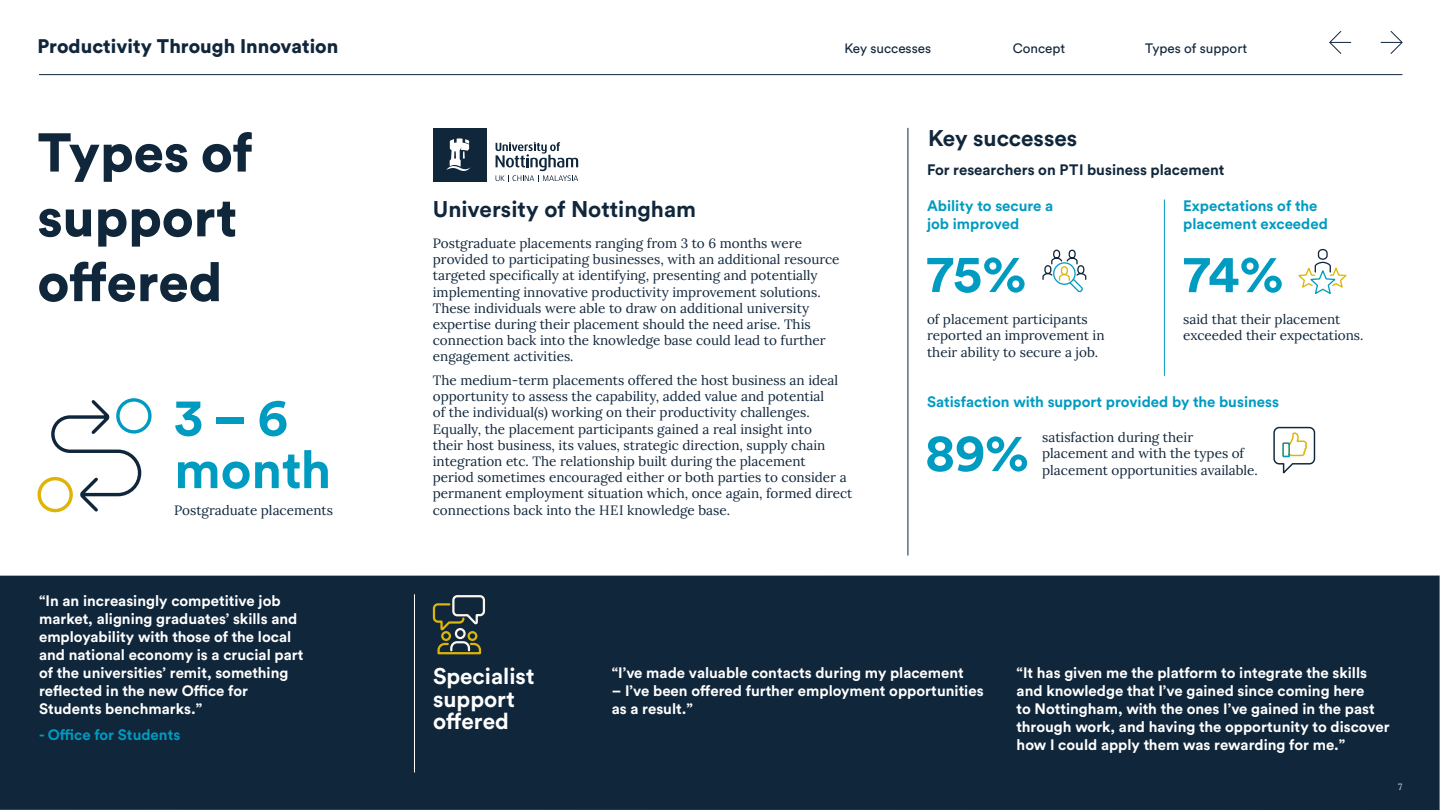
<style>
.page{position:relative;width:1440px;height:810px;background:#fff}
.page>*{position:absolute;margin:0;border:0;box-sizing:border-box;transform-origin:0 0}
.H2_-_section_header{font:900 54px/64.8px "Circular Std";color:#10263b}
.Pull_out_number_stat{font:700 52.5px/52.5px "Circular Std";letter-spacing:-.005em;color:#009bc1}
.H4_-_subheading{font:700 22.5px "Circular Std";color:#10263b}
.H4_-_subheading-2{font:700 22.5px/22.5px "Circular Std";color:#fff}
.t1{font:900 19.5px "Circular Std";color:#10263b}
.Circular_body_copy__bigger{font:700 15px/18px "Circular Std";color:#fff}
.Circular_body_copy__bigger-2{font:700 15px/18px "Circular Std";color:#009bc1}
.Circular_body_copy__bigger-3{font:700 15px "Circular Std";color:#10263b}
.PTI_Body_Copy{font:13.5px/16.2px "Lora";color:#10263b}
.Navigation{font:13.5px "Circular Std";color:#10263b}
.PTI_Body_Copy__bigger_space_after{font:13.5px "Lora";color:#10263b}
.t2{font:9px "Lora";color:#fff}
</style>
<div class="page">
<div style="left:0;top:576px;width:1440px;height:234px;background:#10263b"></div>
<hr style="left:414px;top:594px;width:1px;height:178px;background:#fff">
<svg style="left:432px;top:595px;width:54px;height:60px"></svg>
<svg style="left:1273px;top:426px;width:43px;height:48px"></svg>
<svg style="left:1298px;top:248px;width:49px;height:46px"></svg>
<svg style="left:1042px;top:249px;width:45px;height:44px"></svg>
<hr style="left:1164px;top:200px;width:1px;height:176px;background:#009bc1">
<hr style="left:908px;top:128px;width:1px;height:427px;background:#10263b">
<div style="left:37px;top:477px;width:36px;height:35px;border:3px solid #deb406;border-radius:50%"></div>
<div style="left:116px;top:398px;width:36px;height:36px;border:3px solid #009bc1;border-radius:50%"></div>
<svg style="left:49px;top:398px;width:94px;height:115px"></svg>
<svg style="left:496px;top:142px;width:82px;height:40px"></svg>
<div style="left:433px;top:128px;width:54px;height:54px;background:#10263b"></div>
<svg style="left:446px;top:138px;width:25px;height:33px"></svg>
<hr style="left:39px;top:74px;width:1364px;height:1px;background:#10263b">
<svg style="left:1381px;top:31px;width:22px;height:23px"></svg>
<svg style="left:1329px;top:31px;width:22px;height:23px"></svg>
<h3 class="t1" style="left:38px;top:33px;width:302px">Productivity Through Innovation</h3>
<p class="Navigation" style="left:844px;top:40px;width:88px">Key successes</p>
<p class="Navigation" style="left:1013px;top:40px;width:54px">Concept</p>
<p class="Navigation" style="left:1145px;top:40px;width:104px">Types of support</p>
<h3 class="H2_-_section_header" style="left:38px;top:119px;width:216px">Types of support offered</h3>
<p class="Pull_out_number_stat" style="left:174px;top:390px;width:158px">3 – 6 month</p>
<p class="PTI_Body_Copy__bigger_space_after" style="left:174px;top:500px;width:160px">Postgraduate placements</p>
<h4 class="H4_-_subheading" style="left:433px;top:194px;width:265px">University of Nottingham</h4>
<p class="PTI_Body_Copy" style="left:433px;top:234px;width:408px">Postgraduate placements ranging from 3 to 6 months were provided to participating businesses, with an additional resource targeted specifically at identifying, presenting and potentially implementing innovative productivity improvement solutions.<br>These individuals were able to draw on additional university expertise during their placement should the need arise. This connection back into the knowledge base could lead to further engagement activities.</p>
<p class="PTI_Body_Copy" style="left:433px;top:371px;width:421px">The medium-term placements offered the host business an ideal opportunity to assess the capability, added value and potential<br>of the individual(s) working on their productivity challenges.<br>Equally, the placement participants gained a real insight into<br>their host business, its values, strategic direction, supply chain integration etc. The relationship built during the placement<br>period sometimes encouraged either or both parties to consider a permanent employment situation which, once again, formed direct connections back into the HEI knowledge base.</p>
<h4 class="H4_-_subheading" style="left:928px;top:123px;width:151px">Key successes</h4>
<p class="Circular_body_copy__bigger-3" style="left:927px;top:160px;width:299px">For researchers on PTI business placement</p>
<p class="Circular_body_copy__bigger-2" style="left:927px;top:196px;width:128px">Ability to secure a job improved</p>
<p class="Pull_out_number_stat" style="left:927px;top:246px;width:101px">75%</p>
<p class="PTI_Body_Copy" style="left:927px;top:310px;width:179px">of placement participants reported an improvement in their ability to secure a job.</p>
<p class="Circular_body_copy__bigger-2" style="left:1183px;top:196px;width:146px">Expectations of the placement exceeded</p>
<p class="Pull_out_number_stat" style="left:1184px;top:246px;width:102px">74%</p>
<p class="PTI_Body_Copy" style="left:1183px;top:310px;width:182px">said that their placement exceeded their expectations.</p>
<p class="Circular_body_copy__bigger-2" style="left:927px;top:392px;width:353px">Satisfaction with support provided by the business</p>
<p class="Pull_out_number_stat" style="left:925px;top:425px;width:106px">89%</p>
<p class="PTI_Body_Copy" style="left:1042px;top:428px;width:217px">satisfaction during their placement and with the types of placement opportunities available.</p>
<p class="Circular_body_copy__bigger" style="left:39px;top:592px;width:266px">“In an increasingly competitive job market, aligning graduates’ skills and employability with those of the local and national economy is a crucial part of the universities’ remit, something reflected in the new Office for Students benchmarks.”</p>
<p class="Circular_body_copy__bigger-2" style="left:39px;top:725px;width:143px">- Office for Students</p>
<h4 class="H4_-_subheading-2" style="left:433px;top:664px;width:103px">Specialist support offered</h4>
<p class="Circular_body_copy__bigger" style="left:612px;top:663px;width:354px">“I’ve made valuable contacts during my placement</p>
<p class="Circular_body_copy__bigger" style="left:612px;top:681px;width:373px">– I’ve been offered further employment opportunities as a result.”</p>
<p class="Circular_body_copy__bigger" style="left:1017px;top:663px;width:375px">“It has given me the platform to integrate the skills and knowledge that I’ve gained since coming here<br>to Nottingham, with the ones I’ve gained in the past through work, and having the opportunity to discover how I could apply them was rewarding for me.”</p>
<p class="t2" style="left:1398px;top:780px;width:6px">7</p>
</div>
